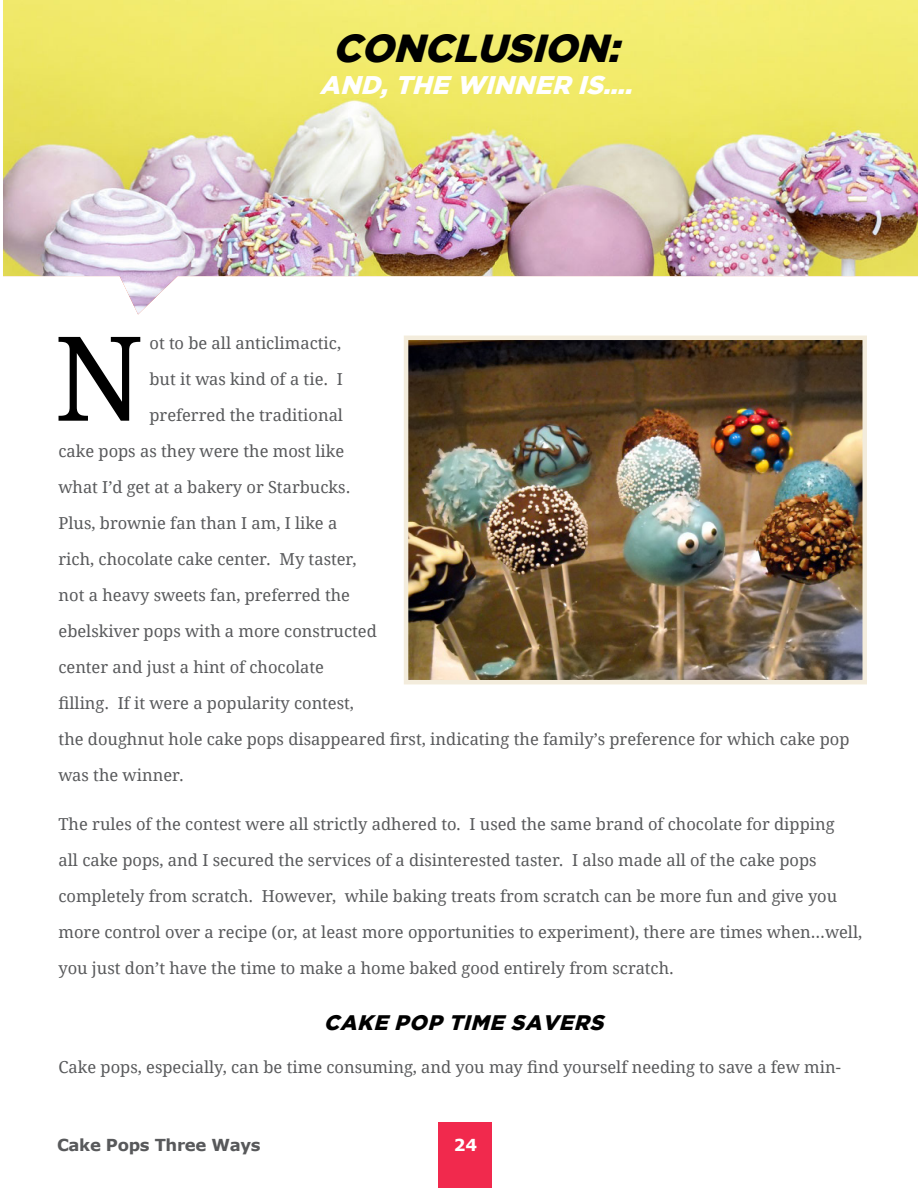
<style>
.page{position:relative;width:918px;height:1188px;background:#fff}
.page>*{position:absolute;margin:0;border:0;box-sizing:border-box;transform-origin:0 0}
.t1{font:117.3px "Droid Serif";color:#000}
.t2{font:italic 900 39px "Gotham";color:#000}
.t3{font:italic 900 25.5px "Gotham";color:#fff}
.t4{font:italic 900 21px "Gotham";color:#000}
.t5{font:16.5px/36px "Droid Serif";color:#58595b}
.t6{font:700 16.5px "Verdana";letter-spacing:-.02em;color:#58595b}
.t7{font:700 16.5px "Verdana";color:#fff}
</style>
<div class="page">
<div style="left:439px;top:1122px;width:53px;height:66px;background:#f1294d"></div>
<img style="left:3px;top:0;width:915px;height:314px">
<img style="left:409px;top:341px;width:453px;height:338px">
<div style="left:404px;top:336px;width:463px;height:348px;border:4px solid #f3ecdc"></div>
<p class="t2" style="left:332px;top:26px;width:299px">CONCLUSION:</p>
<p class="t3" style="left:320px;top:70px;width:321px">AND,THE WINNER IS….</p>
<p class="t1" style="left:54px;top:306px;width:91px">N</p>
<p class="t5" style="left:149px;top:325px;width:193px">ot to be all anticlimactic,</p>
<p class="t5" style="left:149px;top:361px;width:195px">but it was kind of a tie. I</p>
<p class="t5" style="left:149px;top:397px;width:195px">preferred the traditional</p>
<p class="t5" style="left:59px;top:433px;width:287px">cake pops as they were the most like</p>
<p class="t5" style="left:59px;top:469px;width:293px">what I’d get at a bakery or Starbucks.</p>
<p class="t5" style="left:59px;top:505px;width:280px">Plus, brownie fan than I am, I like a</p>
<p class="t5" style="left:59px;top:541px;width:300px">rich, chocolate cake center. My taster,</p>
<p class="t5" style="left:59px;top:577px;width:293px">not a heavy sweets fan, preferred the</p>
<p class="t5" style="left:59px;top:613px;width:320px">ebelskiver pops with a more constructed</p>
<p class="t5" style="left:59px;top:649px;width:267px">center and just a hint of chocolate</p>
<p class="t5" style="left:59px;top:685px;width:297px">filling. If it were a popularity contest,</p>
<p class="t5" style="left:59px;top:721px;width:792px">the doughnut hole cake pops disappeared first, indicating the family’s preference for which cake pop</p>
<p class="t5" style="left:59px;top:757px;width:127px">was the winner.</p>
<p class="t5" style="left:59px;top:806px;width:805px">The rules of the contest were all strictly adhered to. I used the same brand of chocolate for dipping<br>all cake pops, and I secured the services of a disinterested taster. I also made all of the cake pops completely from scratch. However, while baking treats from scratch can be more fun and give you more control over a recipe (or, at least more opportunities to experiment), there are times when…well, you just don’t have the time to make a home baked good entirely from scratch.</p>
<p class="t4" style="left:324px;top:1011px;width:287px">CAKE POP TIME SAVERS</p>
<p class="t5" style="left:59px;top:1049px;width:784px">Cake pops, especially, can be time consuming, and you may find yourself needing to save a few min-</p>
<p class="t6" style="left:57px;top:1133px;width:205px">Cake Pops Three Ways</p>
<p class="t7" style="left:454px;top:1133px;width:25px">24</p>
</div>
